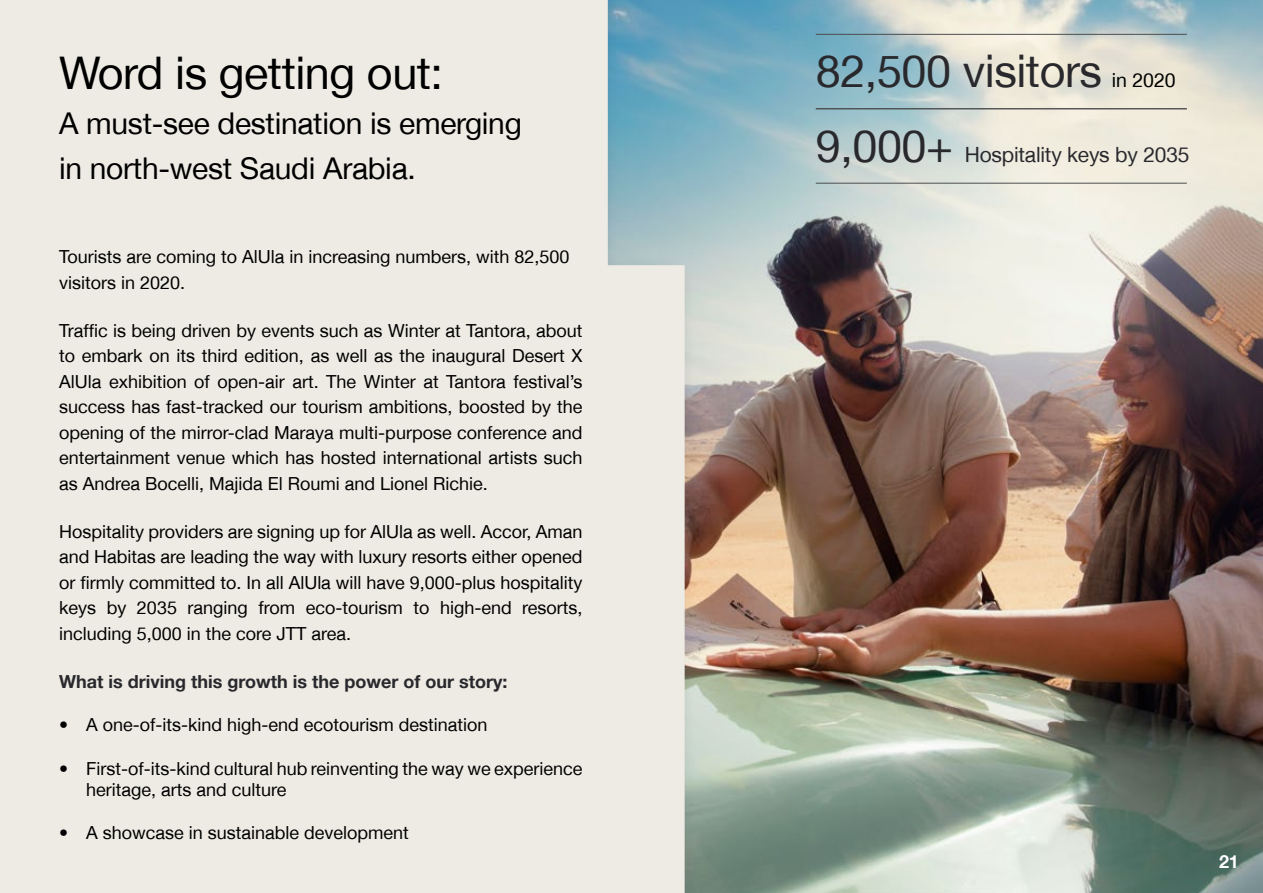
<style>
.page{position:relative;width:1263px;height:893px;background:#fff}
.page>*{position:absolute;margin:0;border:0;box-sizing:border-box;transform-origin:0 0}
.t1{font:45px "Helvetica Neue LT Arabic";letter-spacing:-.01em;color:#000}
.t2{font:45px "Helvetica Neue LT Arabic";letter-spacing:-.01em;color:#29292d}
.t3{font:30px/45px "Helvetica Neue LT Arabic";letter-spacing:-.01em;color:#000}
.t4{font:21px "Helvetica Neue LT Arabic";letter-spacing:-.01em;color:#29292d}
.t5{font:19.5px "Helvetica Neue LT Arabic";color:#000}
.t6{font:18px/25.5px "Helvetica Neue LT Arabic";color:#000}
.t7{font:700 18px "Helvetica Neue LT Arabic";color:#29292d}
.t8{font:700 18px "Helvetica Neue LT Arabic";color:#fff}
.s1{font-size:45px}
</style>
<div class="page">
<img style="left:696px;top:0;width:567px;height:893px">
<div style="left:0;top:0;width:685px;height:893px;background:#edebe3"></div>
<hr style="left:816px;top:183px;width:371px;height:1px;background:#4c4d4e">
<hr style="left:816px;top:34px;width:371px;height:1px;background:#4c4d4e">
<hr style="left:816px;top:108px;width:371px;height:1px;background:#4c4d4e">
<h1 class="t1" style="left:59px;top:47px;width:385px">Word is getting out:</h1>
<h2 class="t3" style="left:59px;top:101px;width:464px">A must-see destination is emerging in north-west Saudi Arabia.</h2>
<p class="t6" style="left:59px;top:244px;width:512px">Tourists are coming to AlUla in increasing numbers, with 82,500 visitors in 2020.</p>
<p class="t6" style="left:59px;top:318px;width:525px;text-align:justify">Traffic is being driven by events such as Winter at Tantora, about to embark on its third edition, as well as the inaugural Desert X AlUla exhibition of open-air art. The Winter at Tantora festival’s success has fast-tracked our tourism ambitions, boosted by the opening of the mirror-clad Maraya multi-purpose conference and entertainment venue which has hosted international artists such as Andrea Bocelli, Majida El Roumi and Lionel Richie.</p>
<p class="t6" style="left:59px;top:519px;width:525px;text-align:justify">Hospitality providers are signing up for AlUla as well. Accor, Aman and Habitas are leading the way with luxury resorts either opened or firmly committed to. In all AlUla will have 9,000-plus hospitality keys by 2035 ranging from eco-tourism to high-end resorts, including 5,000 in the core JTT area.</p>
<p class="t7" style="left:59px;top:671px;width:450px">What is driving this growth is the power of our story:</p>
<p class="t6" style="left:59px;top:712px;width:430px">• A one-of-its-kind high-end ecotourism destination</p>
<p class="t6" style="left:86px;top:758px;width:498px;line-height:21px;text-indent:-27px">• First-of-its-kind cultural hub reinventing the way we experience heritage, arts and culture</p>
<p class="t6" style="left:59px;top:820px;width:351px">• A showcase in sustainable development</p>
<h1 class="t2" style="left:816px;top:46px;width:288px">82,500 visitors</h1>
<p class="t4" style="left:816px;top:142px;width:375px"><span class="s1">9,000+</span> Hospitality keys by 2035</p>
<p class="t5" style="left:1112px;top:69px;width:65px">in 2020</p>
<p class="t8" style="left:1219px;top:851px;width:21px">21</p>
</div>
